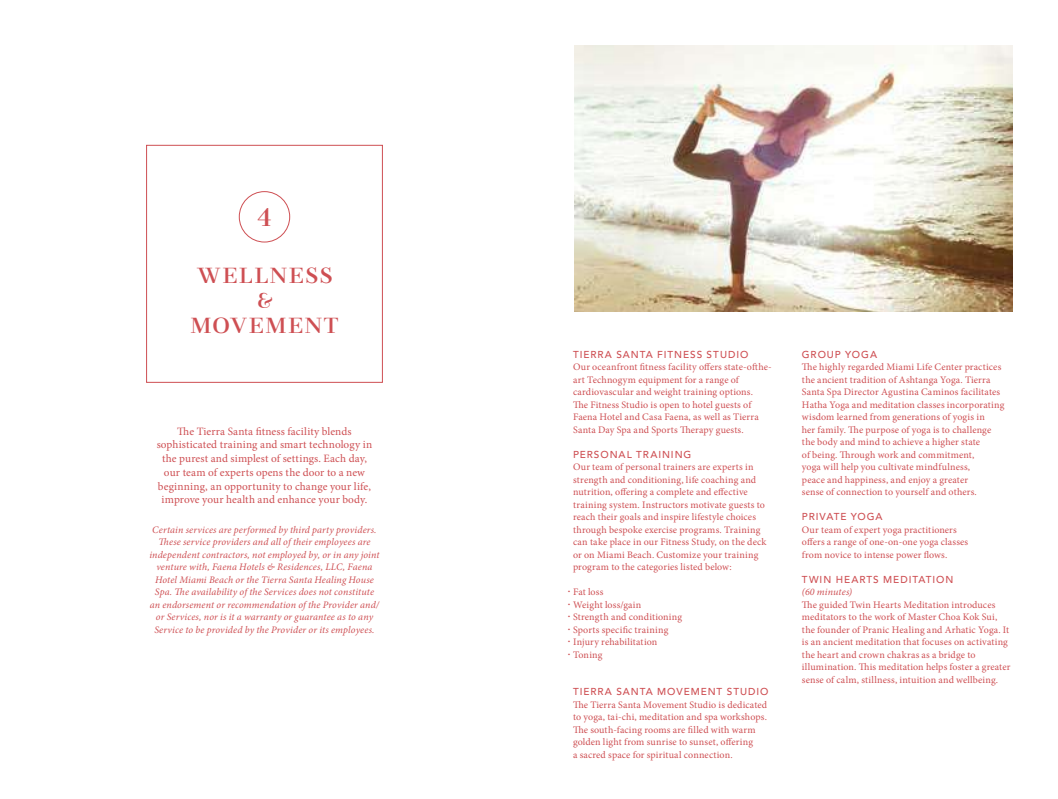
<style>
.page{position:relative;width:1058px;height:799px;background:#fff}
.page>*{position:absolute;margin:0;border:0;box-sizing:border-box;transform-origin:0 0}
.t1{font:25px "Faena";color:#ce4f53}
.t2{font:21.25px/25px "Faena";letter-spacing:.065em;color:#ce4f53;text-align:center}
.t3{font:11.25px/13.8px "Minion Pro";letter-spacing:.01em;color:#ce4f53;text-align:center}
.t4{font:10px/12.5px "Minion Pro";letter-spacing:.015em;color:#ce4f53}
.t5{font:italic 10px/12.5px "Minion Pro";letter-spacing:.015em;color:#ce4f53;text-align:center}
.t6{font:500 10px "Avenir LT Std";letter-spacing:.095em;color:#ce4f53}
.s1{font-family:"Avenir LT Std";font-weight:500;font-size:11.88px}
</style>
<div class="page">
<img style="left:574px;top:45px;width:438px;height:267px">
<div style="left:239px;top:191px;width:51px;height:51px;border:1px solid #ce4f53;border-radius:50%"></div>
<div style="left:146px;top:145px;width:236px;height:237px;border:1px solid #ce4f53"></div>
<h1 class="t1" style="left:256px;top:201px;width:17px">4</h1>
<h2 class="t2" style="left:190px;top:262px;width:150px">WELLNESS &amp;<br>MOVEMENT</h2>
<p class="t3" style="left:157px;top:424px;width:217px">The Tierra Santa fitness facility blends sophisticated training and smart technology in the purest and simplest of settings. Each day, our team of experts opens the door to a new beginning, an opportunity to change your life, improve your health and enhance your body.</p>
<p class="t5" style="left:149px;top:523px;width:232px">Certain services are performed by third party providers.<br>These service providers and all of their employees are independent contractors, not employed by, or in any joint venture with, Faena Hotels &amp; Residences, LLC, Faena Hotel Miami Beach or the Tierra Santa Healing House Spa. The availability of the Services does not constitute an endorsement or recommendation of the Provider and/ or Services, nor is it a warranty or guarantee as to any Service to be provided by the Provider or its employees.</p>
<p class="t6" style="left:573px;top:348px;width:177px">TIERRA SANTA FITNESS STUDIO</p>
<p class="t4" style="left:573px;top:361px;width:200px">Our oceanfront fitness facility offers state-ofthe&shy;art Technogym equipment for a range of cardiovascular and weight training options.<br>The Fitness Studio is open to hotel guests of Faena Hotel and Casa Faena, as well as Tierra Santa Day Spa and Sports Therapy guests.</p>
<p class="t6" style="left:573px;top:448px;width:120px">PERSONAL TRAINING</p>
<p class="t4" style="left:573px;top:461px;width:195px">Our team of personal trainers are experts in strength and conditioning, life coaching and nutrition, offering a complete and effective training system. Instructors motivate guests to reach their goals and inspire lifestyle choices through bespoke exercise programs. Training can take place in our Fitness Study, on the deck or on Miami Beach. Customize your training program to the categories listed below:</p>
<p class="t4" style="left:567px;top:586px;width:116px"><span class="s1">·</span> Fat loss<br><span class="s1">·</span> Weight loss/gain<br><span class="s1">·</span> Strength and conditioning <span class="s1">·</span> Sports specific training<br><span class="s1">·</span> Injury rehabilitation<br><span class="s1">·</span> Toning</p>
<p class="t6" style="left:573px;top:686px;width:197px">TIERRA SANTA MOVEMENT STUDIO</p>
<p class="t4" style="left:573px;top:698px;width:196px">The Tierra Santa Movement Studio is dedicated to yoga, tai-chi, meditation and spa workshops.<br>The south-facing rooms are filled with warm golden light from sunrise to sunset, offering<br>a sacred space for spiritual connection.</p>
<p class="t6" style="left:802px;top:348px;width:77px">GROUP YOGA</p>
<p class="t4" style="left:802px;top:361px;width:204px">The highly regarded Miami Life Center practices the ancient tradition of Ashtanga Yoga. Tierra Santa Spa Director Agustina Caminos facilitates Hatha Yoga and meditation classes incorporating wisdom learned from generations of yogis in<br>her family. The purpose of yoga is to challenge the body and mind to achieve a higher state<br>of being. Through work and commitment,<br>yoga will help you cultivate mindfulness,<br>peace and happiness, and enjoy a greater<br>sense of connection to yourself and others.</p>
<p class="t6" style="left:802px;top:511px;width:82px">PRIVATE YOGA</p>
<p class="t4" style="left:802px;top:523px;width:168px">Our team of expert yoga practitioners offers a range of one-on-one yoga classes from novice to intense power flows.</p>
<p class="t6" style="left:802px;top:573px;width:153px">TWIN HEARTS MEDITATION</p>
<p class="t5" style="left:802px;top:586px;width:52px">(60 minutes)</p>
<p class="t4" style="left:802px;top:598px;width:210px">The guided Twin Hearts Meditation introduces meditators to the work of Master Choa Kok Sui, the founder of Pranic Healing and Arhatic Yoga. It is an ancient meditation that focuses on activating the heart and crown chakras as a bridge to illumination. This meditation helps foster a greater sense of calm, stillness, intuition and wellbeing.</p>
</div>
